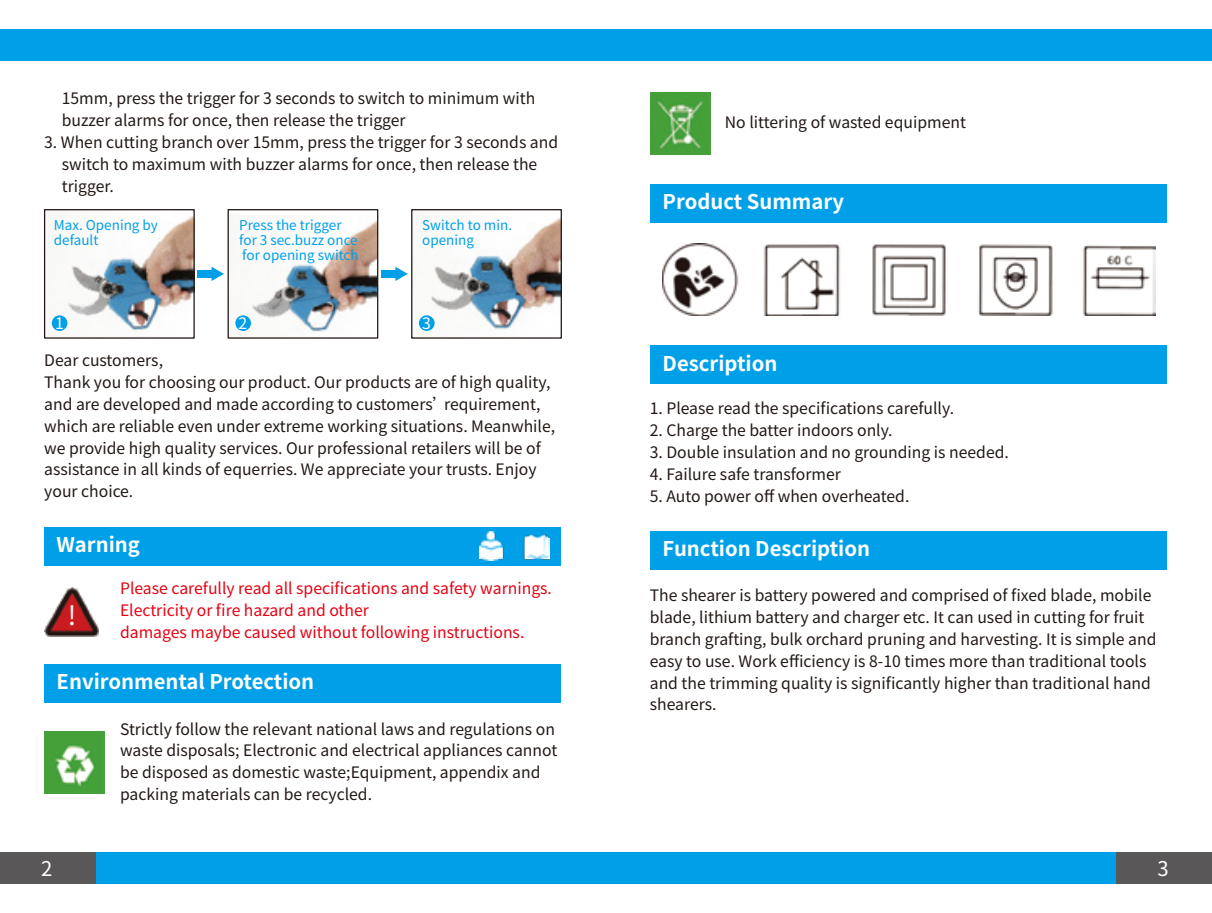
<style>
.page{position:relative;width:1212px;height:913px;background:#fff}
.page>*{position:absolute;margin:0;border:0;box-sizing:border-box;transform-origin:0 0}
.t1{font:26.32px "Source Han Sans CN";color:#fff}
.t2{font:700 20.25px "Source Han Sans CN";color:#fff}
.t3{font:20.25px "Source Han Sans CN";color:#fff}
.t4{font:15.75px/21.8px "Source Han Sans CN";color:#221815}
.t5{font:15.75px/21.8px "Source Han Sans CN";color:#e60012}
.t6{font:15.75px "Source Han Sans CN";color:#fff}
.t7{font:13.5px/15.1px "Source Han Sans CN";color:#00a0e9}
</style>
<div class="page">
<div style="left:45px;top:526px;width:516px;height:39px;background:#00a0e9"></div>
<img style="left:480px;top:531px;width:70px;height:29px">
<img style="left:45px;top:587px;width:54px;height:49px">
<img style="left:51px;top:215px;width:142px;height:117px">
<div style="left:44px;top:209px;width:151px;height:129px;border:1px solid #221815"></div>
<div style="left:52px;top:315px;width:15px;height:16px;background:#00a0e9;border-radius:50%"></div>
<img style="left:239px;top:220px;width:137px;height:112px">
<div style="left:228px;top:209px;width:150px;height:129px;border:1px solid #221815"></div>
<div style="left:235px;top:315px;width:16px;height:16px;background:#00a0e9;border-radius:50%"></div>
<img style="left:419px;top:218px;width:141px;height:113px">
<div style="left:411px;top:209px;width:151px;height:129px;border:1px solid #221815"></div>
<div style="left:419px;top:315px;width:16px;height:16px;background:#00a0e9;border-radius:50%"></div>
<img style="left:45px;top:731px;width:60px;height:62px">
<img style="left:650px;top:93px;width:61px;height:62px">
<div style="left:45px;top:664px;width:516px;height:38px;background:#00a0e9"></div>
<div style="left:650px;top:184px;width:517px;height:38px;background:#00a0e9"></div>
<img style="left:662px;top:243px;width:494px;height:73px">
<div style="left:650px;top:345px;width:517px;height:39px;background:#00a0e9"></div>
<div style="left:650px;top:531px;width:517px;height:38px;background:#00a0e9"></div>
<div style="left:0;top:29px;width:1211px;height:32px;background:#00a0e9"></div>
<div style="left:0;top:852px;width:1211px;height:32px;background:#00a0e9"></div>
<div style="left:1116px;top:852px;width:95px;height:32px;background:#595757"></div>
<div style="left:0;top:852px;width:95px;height:32px;background:#595757"></div>
<div style="left:198px;top:270px;width:17px;height:7px;background:#00a0e9"></div>
<svg style="left:212px;top:267px;width:12px;height:14px"></svg>
<div style="left:382px;top:270px;width:17px;height:7px;background:#00a0e9"></div>
<svg style="left:395px;top:266px;width:13px;height:15px"></svg>
<p class="t4" style="left:62px;top:88px;width:475px">15mm, press the trigger for 3 seconds to switch to minimum with buzzer alarms for once, then release the trigger</p>
<p class="t4" style="left:62px;top:132px;width:498px;text-indent:-18px">3. When cutting branch over 15mm, press the trigger for 3 seconds and switch to maximum with buzzer alarms for once, then release the trigger.</p>
<p class="t7" style="left:54px;top:218px;width:106px">Max. Opening by default</p>
<p class="t7" style="left:239px;top:218px;width:121px">Press the trigger for 3 sec.buzz once for opening switch</p>
<p class="t7" style="left:422px;top:218px;width:91px">Switch to min. opening</p>
<p class="t6" style="left:55px;top:314px;width:10px">1</p>
<p class="t6" style="left:239px;top:314px;width:10px">2</p>
<p class="t6" style="left:422px;top:314px;width:10px">3</p>
<p class="t4" style="left:44px;top:349px;width:512px">Dear customers,<br>Thank you for choosing our product. Our products are of high quality, and are developed and made according to customers’requirement, which are reliable even under extreme working situations. Meanwhile, we provide high quality services. Our professional retailers will be of assistance in all kinds of equerries. We appreciate your trusts. Enjoy your choice.</p>
<p class="t2" style="left:57px;top:532px;width:85px">Warning</p>
<p class="t5" style="left:120px;top:577px;width:433px">Please carefully read all specifications and safety warnings.<br>Electricity or fire hazard and other<br>damages maybe caused without following instructions.</p>
<h1 class="t1" style="left:68px;top:600px;width:10px">!</h1>
<p class="t2" style="left:57px;top:670px;width:259px">Environmental Protection</p>
<p class="t4" style="left:120px;top:718px;width:439px">Strictly follow the relevant national laws and regulations on waste disposals; Electronic and electrical appliances cannot be disposed as domestic waste;Equipment, appendix and packing materials can be recycled.</p>
<p class="t4" style="left:725px;top:112px;width:243px">No littering of wasted equipment</p>
<p class="t2" style="left:663px;top:190px;width:183px">Product Summary</p>
<p class="t2" style="left:663px;top:351px;width:116px">Description</p>
<p class="t4" style="left:650px;top:398px;width:306px">1. Please read the specifications carefully.</p>
<p class="t4" style="left:650px;top:419px;width:244px">2. Charge the batter indoors only.</p>
<p class="t4" style="left:650px;top:441px;width:361px">3. Double insulation and no grounding is needed.</p>
<p class="t4" style="left:650px;top:463px;width:193px">4. Failure safe transformer</p>
<p class="t4" style="left:650px;top:485px;width:261px">5. Auto power off when overheated.</p>
<p class="t2" style="left:663px;top:537px;width:209px">Function Description</p>
<p class="t4" style="left:650px;top:584px;width:508px">The shearer is battery powered and comprised of fixed blade, mobile blade, lithium battery and charger etc. It can used in cutting for fruit branch grafting, bulk orchard pruning and harvesting. It is simple and easy to use. Work efficiency is 8-10 times more than traditional tools and the trimming quality is significantly higher than traditional hand shearers.</p>
<p class="t3" style="left:41px;top:856px;width:13px">2</p>
<p class="t3" style="left:1157px;top:856px;width:13px">3</p>
</div>
